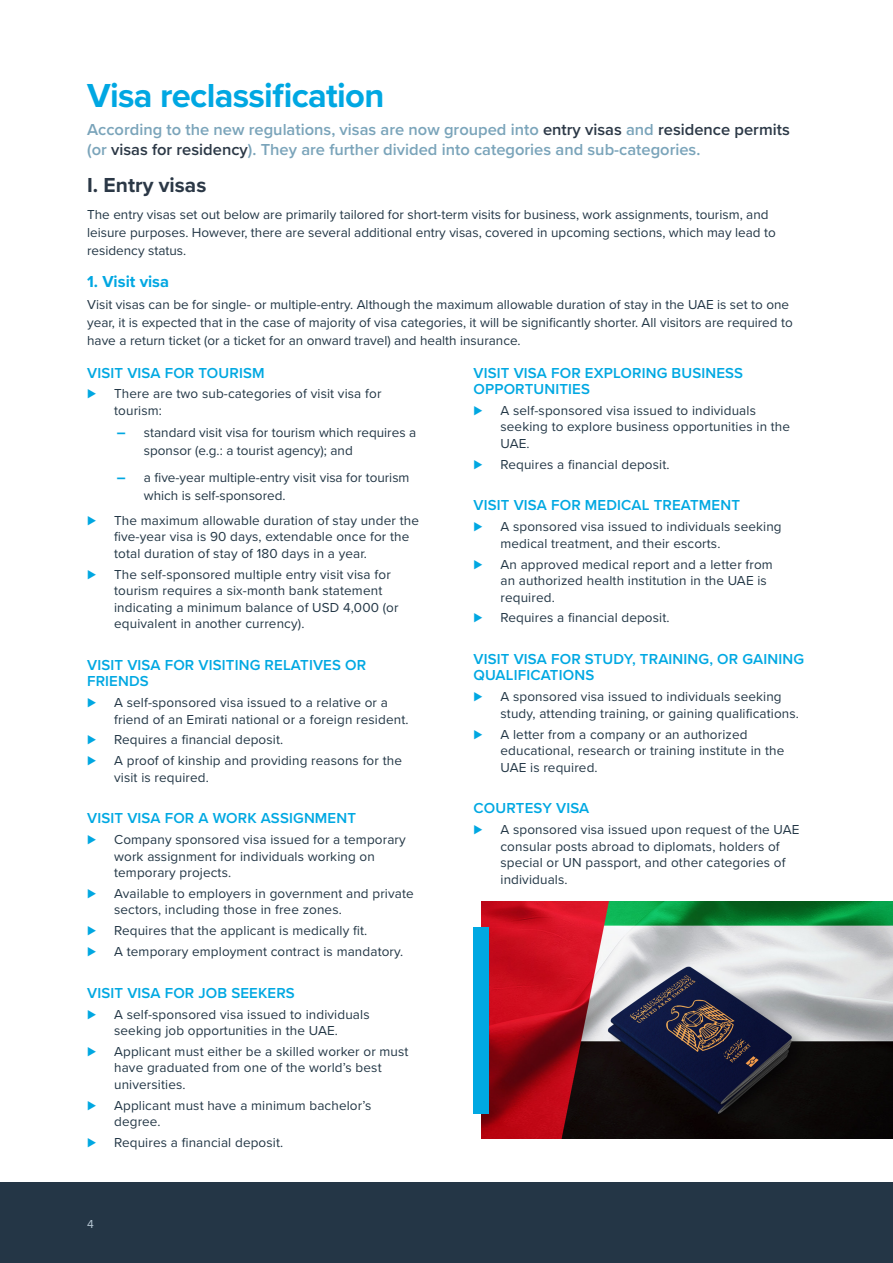
<style>
.page{position:relative;width:893px;height:1263px;background:#fff}
.page>*{position:absolute;margin:0;border:0;box-sizing:border-box;transform-origin:0 0}
.t1{font:700 34.5px "Proxima Nova";letter-spacing:-.02em;color:#00a7e2}
.t2{font:700 21px "Proxima Nova";color:#2b3846}
.t3{font:600 16.5px/19.8px "Proxima Nova";color:#7aa4ba}
.t4{font:700 16.5px "Proxima Nova";color:#00a7e2}
.t5{font:600 15px/16.5px "Proxima Nova";letter-spacing:.01em;color:#00a8e2}
.t6{font:13.5px/16.5px "Proxima Nova";letter-spacing:.01em;color:#233746}
.t7{font:12px "Proxima Nova";color:#b7c7d3}
.s1{color:#2b3846}
.s2{font-size:15px;color:#00a7e1}
.s3{font-weight:700;font-size:15px;color:#00a7e1}
</style>
<div class="page">
<div style="left:0;top:1183px;width:893px;height:80px;background:#243646"></div>
<img style="left:481px;top:901px;width:412px;height:237px">
<div style="left:473px;top:926px;width:16px;height:187px;background:#00a8e2"></div>
<h1 class="t1" style="left:87px;top:69px;width:299px">Visa reclassification</h1>
<p class="t3" style="left:87px;top:119px;width:704px">According to the new regulations, visas are now grouped into <span class="s1">entry visas</span> and <span class="s1">residence permits </span>(or <span class="s1">visas for residency</span>). They are further divided into categories and sub-categories.</p>
<h2 class="t2" style="left:87px;top:169px;width:121px">I. Entry visas</h2>
<p class="t6" style="left:87px;top:204px;width:690px;line-height:18px">The entry visas set out below are primarily tailored for short-term visits for business, work assignments, tourism, and leisure purposes. However, there are several additional entry visas, covered in upcoming sections, which may lead to residency status.</p>
<p class="t4" style="left:87px;top:269px;width:84px">1. Visit visa</p>
<p class="t6" style="left:87px;top:295px;width:707px;line-height:18px">Visit visas can be for single- or multiple-entry. Although the maximum allowable duration of stay in the UAE is set to one year, it is expected that in the case of majority of visa categories, it will be significantly shorter. All visitors are required to have a return ticket (or a ticket for an onward travel) and health insurance.</p>
<p class="t5" style="left:87px;top:364px;width:179px">VISIT VISA FOR TOURISM</p>
<p class="t6" style="left:114px;top:385px;width:269px;text-indent:-27px"><span class="s2">⊲</span> There are two sub-categories of visit visa for tourism:</p>
<p class="t6" style="left:144px;top:423px;width:274px;line-height:18px;text-indent:-27px"><span class="s3">–</span> standard visit visa for tourism which requires a sponsor (e.g.: a tourist agency); and</p>
<p class="t6" style="left:144px;top:468px;width:267px;line-height:18px;text-indent:-27px"><span class="s3">–</span> a five-year multiple-entry visit visa for tourism which is self-sponsored.</p>
<p class="t6" style="left:114px;top:511px;width:306px;text-indent:-27px"><span class="s2">⊲</span> The maximum allowable duration of stay under the five-year visa is 90 days, extendable once for the total duration of stay of 180 days in a year.</p>
<p class="t6" style="left:114px;top:565px;width:286px;text-indent:-27px"><span class="s2">⊲</span> The self-sponsored multiple entry visit visa for tourism requires a six-month bank statement indicating a minimum balance of USD 4,000 (or equivalent in another currency).</p>
<p class="t5" style="left:87px;top:656px;width:281px">VISIT VISA FOR VISITING RELATIVES OR<br>FRIENDS</p>
<p class="t6" style="left:114px;top:694px;width:296px;text-indent:-27px"><span class="s2">⊲</span> A self-sponsored visa issued to a relative or a friend of an Emirati national or a foreign resident.</p>
<p class="t6" style="left:87px;top:729px;width:316px;line-height:20.9px"><span class="s2">⊲</span> Requires a financial deposit.<br><span class="s2">⊲</span> A proof of kinship and providing reasons for the</p>
<p class="t6" style="left:114px;top:768px;width:96px">visit is required.</p>
<p class="t5" style="left:87px;top:810px;width:270px">VISIT VISA FOR A WORK ASSIGNMENT</p>
<p class="t6" style="left:114px;top:831px;width:293px;text-indent:-27px"><span class="s2">⊲</span> Company sponsored visa issued for a temporary work assignment for individuals working on temporary projects.</p>
<p class="t6" style="left:114px;top:885px;width:301px;text-indent:-27px"><span class="s2">⊲</span> Available to employers in government and private sectors, including those in free zones.</p>
<p class="t6" style="left:87px;top:920px;width:318px;line-height:20.9px"><span class="s2">⊲</span> Requires that the applicant is medically fit.<br><span class="s2">⊲</span> A temporary employment contract is mandatory.</p>
<p class="t5" style="left:87px;top:984px;width:209px">VISIT VISA FOR JOB SEEKERS</p>
<p class="t6" style="left:87px;top:1005px;width:284px;text-align:center"><span class="s2">⊲</span> A self-sponsored visa issued to individuals seeking job opportunities in the UAE.</p>
<p class="t6" style="left:114px;top:1042px;width:296px;text-indent:-27px"><span class="s2">⊲</span> Applicant must either be a skilled worker or must have graduated from one of the world’s best universities.</p>
<p class="t6" style="left:114px;top:1096px;width:259px;text-indent:-27px"><span class="s2">⊲</span> Applicant must have a minimum bachelor’s degree.</p>
<p class="t6" style="left:87px;top:1134px;width:198px"><span class="s2">⊲</span> Requires a financial deposit.</p>
<p class="t5" style="left:473px;top:364px;width:271px">VISIT VISA FOR EXPLORING BUSINESS<br>OPPORTUNITIES</p>
<p class="t6" style="left:500px;top:402px;width:291px;text-indent:-27px"><span class="s2">⊲</span> A self-sponsored visa issued to individuals seeking to explore business opportunities in the<br>UAE.</p>
<p class="t6" style="left:473px;top:455px;width:198px"><span class="s2">⊲</span> Requires a financial deposit.</p>
<p class="t5" style="left:473px;top:497px;width:268px">VISIT VISA FOR MEDICAL TREATMENT</p>
<p class="t6" style="left:500px;top:518px;width:283px;text-indent:-27px"><span class="s2">⊲</span> A sponsored visa issued to individuals seeking medical treatment, and their escorts.</p>
<p class="t6" style="left:500px;top:555px;width:274px;text-indent:-27px"><span class="s2">⊲</span> An approved medical report and a letter from an authorized health institution in the UAE is required.</p>
<p class="t6" style="left:473px;top:609px;width:198px"><span class="s2">⊲</span> Requires a financial deposit.</p>
<p class="t5" style="left:473px;top:650px;width:332px">VISIT VISA FOR STUDY, TRAINING, OR GAINING<br>QUALIFICATIONS</p>
<p class="t6" style="left:500px;top:688px;width:300px;text-indent:-27px"><span class="s2">⊲</span> A sponsored visa issued to individuals seeking study, attending training, or gaining qualifications.</p>
<p class="t6" style="left:500px;top:725px;width:285px;text-indent:-27px"><span class="s2">⊲</span> A letter from a company or an authorized educational, research or training institute in the<br>UAE is required.</p>
<p class="t5" style="left:473px;top:799px;width:117px">COURTESY VISA</p>
<p class="t6" style="left:500px;top:821px;width:301px;text-indent:-27px"><span class="s2">⊲</span> A sponsored visa issued upon request of the UAE consular posts abroad to diplomats, holders of special or UN passport, and other categories of individuals.</p>
<p class="t7" style="left:87px;top:1215px;width:8px">4</p>
</div>
